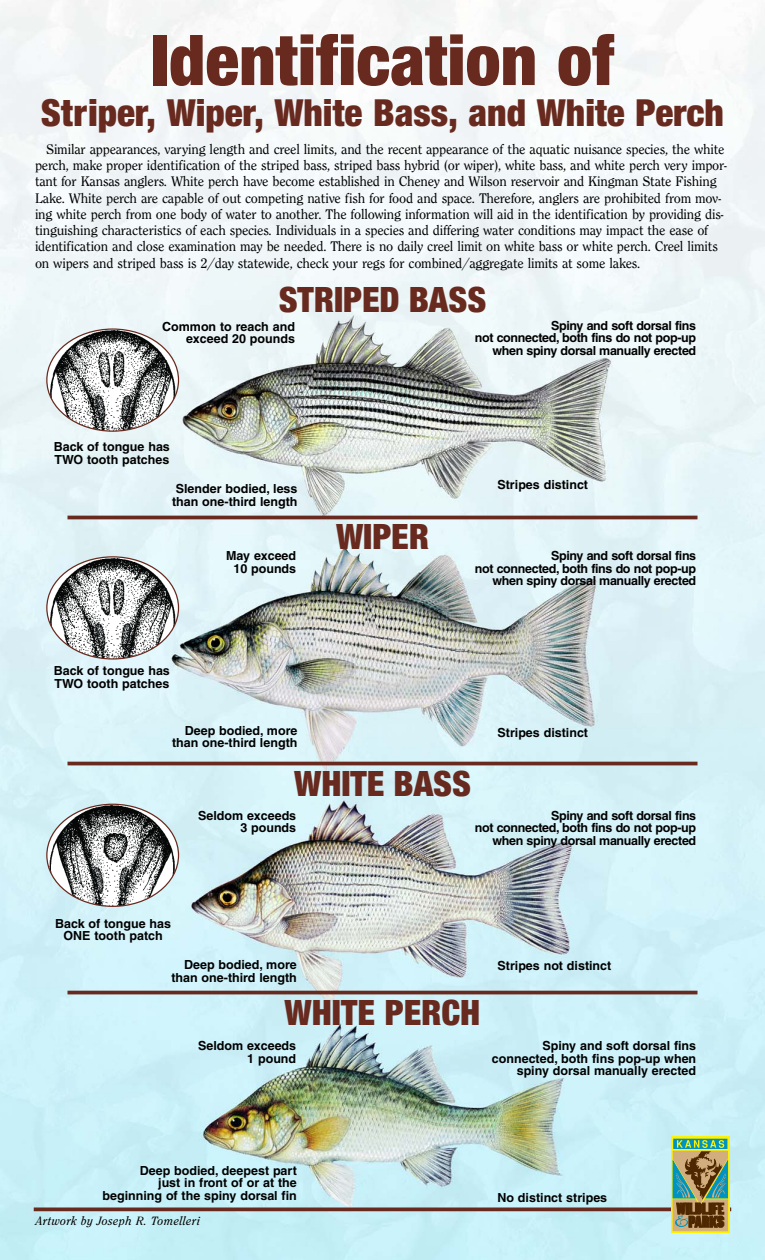
<style>
.page{position:relative;width:765px;height:1260px;background:#fff}
.page>*{position:absolute;margin:0;border:0;box-sizing:border-box;transform-origin:0 0}
.t1{font:75px "Sans Black Condensed DTC";color:#682a1e}
.t2{font:40px "Sans Black Condensed DTC";color:#682a1e}
.t3{font:37.5px "Sans Black Condensed DTC";color:#682a1e}
.t4{font:14.38px/16.2px "Clearface Regular DTC";letter-spacing:-.015em;color:#000}
.t5{font:700 12.5px/12.5px "Helvetica";color:#000;text-align:right}
.t6{font:700 12.5px/12.5px "Helvetica";letter-spacing:-.03em;color:#000;text-align:right}
.t7{font:12.5px "Clearface Regular Italic DTC";letter-spacing:.01em;color:#000}
</style>
<div class="page">
<img style="left:0;top:0;width:765px;height:1260px">
<hr style="left:68px;top:516px;width:630px;height:3px;background:#682a1e">
<hr style="left:34px;top:1208px;width:697px;height:3px;background:#682a1e">
<hr style="left:68px;top:762px;width:630px;height:3px;background:#682a1e">
<svg style="left:671px;top:1136px;width:58px;height:97px"></svg>
<div style="left:673px;top:1139px;width:54px;height:10px;background:#0093c1"></div>
<svg style="left:673px;top:1140px;width:55px;height:91px;background:#7d845e"></svg>
<svg style="left:46px;top:556px;width:133px;height:104px"></svg>
<svg style="left:46px;top:328px;width:133px;height:104px"></svg>
<hr style="left:68px;top:991px;width:630px;height:3px;background:#682a1e">
<svg style="left:46px;top:804px;width:133px;height:103px"></svg>
<h1 class="t1" style="left:151px;top:31px;width:465px">Identification of</h1>
<h2 class="t2" style="left:41px;top:98px;width:685px">Striper, Wiper, White Bass, and White Perch</h2>
<p class="t4" style="left:35px;top:142px;width:693px;text-indent:11px">Similar appearances, varying length and creel limits, and the recent appearance of the aquatic nuisance species, the white perch, make proper identification of the striped bass, striped bass hybrid (or wiper), white bass, and white perch very impor&shy;tant for Kansas anglers. White perch have become established in Cheney and Wilson reservoir and Kingman State Fishing Lake. White perch are capable of out competing native fish for food and space. Therefore, anglers are prohibited from mov&shy;ing white perch from one body of water to another. The following information will aid in the identification by providing dis&shy;tinguishing characteristics of each species. Individuals in a species and differing water conditions may impact the ease of identification and close examination may be needed. There is no daily creel limit on white bass or white perch. Creel limits on wipers and striped bass is 2/day statewide, check your regs for combined/aggregate limits at some lakes.</p>
<h3 class="t3" style="left:279px;top:285px;width:209px">STRIPED BASS</h3>
<p class="t5" style="left:162px;top:321px;width:134px">Common to reach and exceed 20 pounds</p>
<p class="t5" style="left:54px;top:442px;width:118px;text-align:left">Back of tongue has<br>TWO tooth patches</p>
<p class="t5" style="left:172px;top:484px;width:127px;text-align:left">Slender bodied, less than one-third length</p>
<p class="t5" style="left:54px;top:666px;width:118px;text-align:left">Back of tongue has<br>TWO tooth patches</p>
<p class="t5" style="left:226px;top:551px;width:72px;text-align:center">May exceed<br>10 pounds</p>
<p class="t5" style="left:172px;top:725px;width:127px">Deep bodied, more than one-third length</p>
<h3 class="t3" style="left:336px;top:522px;width:94px">WIPER</h3>
<p class="t6" style="left:475px;top:320px;width:223px">Spiny and soft dorsal fins<br>not connected, both fins do not pop-up when spiny dorsal manually erected</p>
<p class="t5" style="left:497px;top:479px;width:92px">Stripes distinct</p>
<p class="t6" style="left:475px;top:551px;width:223px">Spiny and soft dorsal fins<br>not connected, both fins do not pop-up when spiny dorsal manually erected</p>
<p class="t5" style="left:498px;top:727px;width:92px">Stripes distinct</p>
<h3 class="t3" style="left:294px;top:769px;width:178px">WHITE BASS</h3>
<p class="t5" style="left:198px;top:810px;width:100px">Seldom exceeds<br>3 pounds</p>
<p class="t5" style="left:55px;top:918px;width:118px;text-align:center">Back of tongue has<br>ONE tooth patch</p>
<p class="t5" style="left:171px;top:960px;width:127px">Deep bodied, more than one-third length</p>
<p class="t6" style="left:475px;top:810px;width:223px">Spiny and soft dorsal fins<br>not connected, both fins do not pop-up when spiny dorsal manually erected</p>
<p class="t5" style="left:498px;top:961px;width:115px">Stripes not distinct</p>
<h3 class="t3" style="left:285px;top:998px;width:197px">WHITE PERCH</h3>
<p class="t5" style="left:198px;top:1041px;width:100px">Seldom exceeds<br>1 pound</p>
<p class="t5" style="left:492px;top:1041px;width:206px">Spiny and soft dorsal fins connected, both fins pop-up when spiny dorsal manually erected</p>
<p class="t5" style="left:102px;top:1165px;width:196px">Deep bodied, deepest part<br>just in front of or at the beginning of the spiny dorsal fin</p>
<p class="t7" style="left:35px;top:1216px;width:167px">Artwork by Joseph R. Tomelleri</p>
<p class="t5" style="left:498px;top:1193px;width:111px">No distinct stripes</p>
</div>
